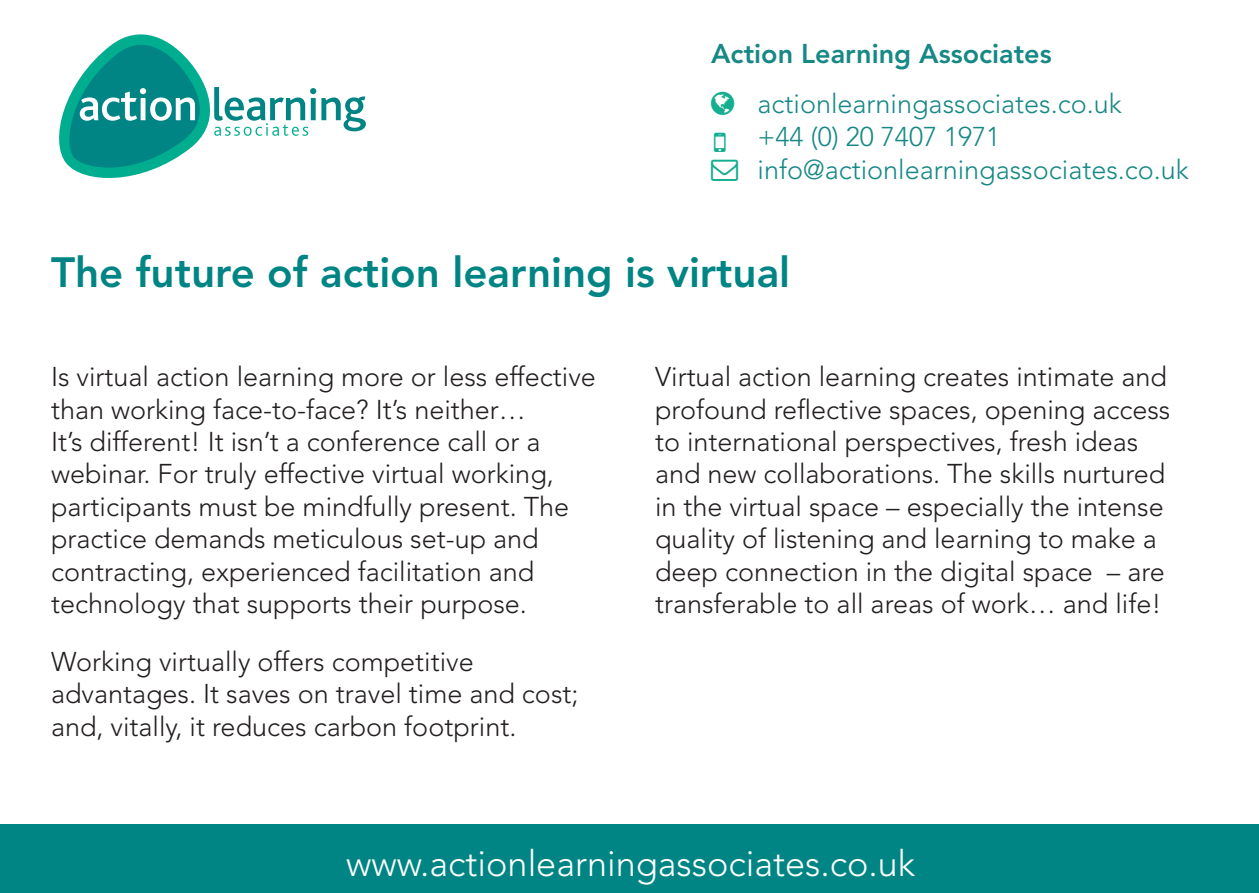
<style>
.page{position:relative;width:1259px;height:893px;background:#fff}
.page>*{position:absolute;margin:0;border:0;box-sizing:border-box;transform-origin:0 0}
.t1{font:800 42px "Avenir";color:#008584}
.t2{font:300 36px "Avenir";color:#fff}
.t3{font:300 27px/32.4px "Avenir";color:#231f20}
.t4{font:300 27px "Avenir";color:#168885}
.t5{font:800 27px "Avenir";color:#168885}
</style>
<div class="page">
<svg style="left:59px;top:34px;width:307px;height:144px"></svg>
<div style="left:0;top:825px;width:1259px;height:68px;background:#008584"></div>
<p class="t5" style="left:711px;top:38px;width:342px">Action Learning Associates</p>
<p class="t4" style="left:757px;top:88px;width:366px">actionlearningassociates.co.uk</p>
<p class="t4" style="left:757px;top:121px;width:244px">+44 (0) 20 7407 1971</p>
<p class="t4" style="left:757px;top:154px;width:433px">info@actionlearningassociates.co.uk</p>
<p class="t1" style="left:51px;top:248px;width:740px">The future of action learning is virtual</p>
<p class="t3" style="left:51px;top:361px;width:546px">Is virtual action learning more or less effective than working face-to-face? It’s neither…<br>It’s different! It isn’t a conference call or a webinar. For truly effective virtual working, participants must be mindfully present. The practice demands meticulous set-up and contracting, experienced facilitation and technology that supports their purpose.</p>
<p class="t3" style="left:51px;top:645px;width:529px">Working virtually offers competitive advantages. It saves on travel time and cost; and, vitally, it reduces carbon footprint.</p>
<p class="t3" style="left:655px;top:361px;width:517px">Virtual action learning creates intimate and profound reflective spaces, opening access to international perspectives, fresh ideas and new collaborations. The skills nurtured in the virtual space – especially the intense quality of listening and learning to make a deep connection in the digital space – are transferable to all areas of work… and life!</p>
<p class="t2" style="left:346px;top:842px;width:570px">www.actionlearningassociates.co.uk</p>
</div>
